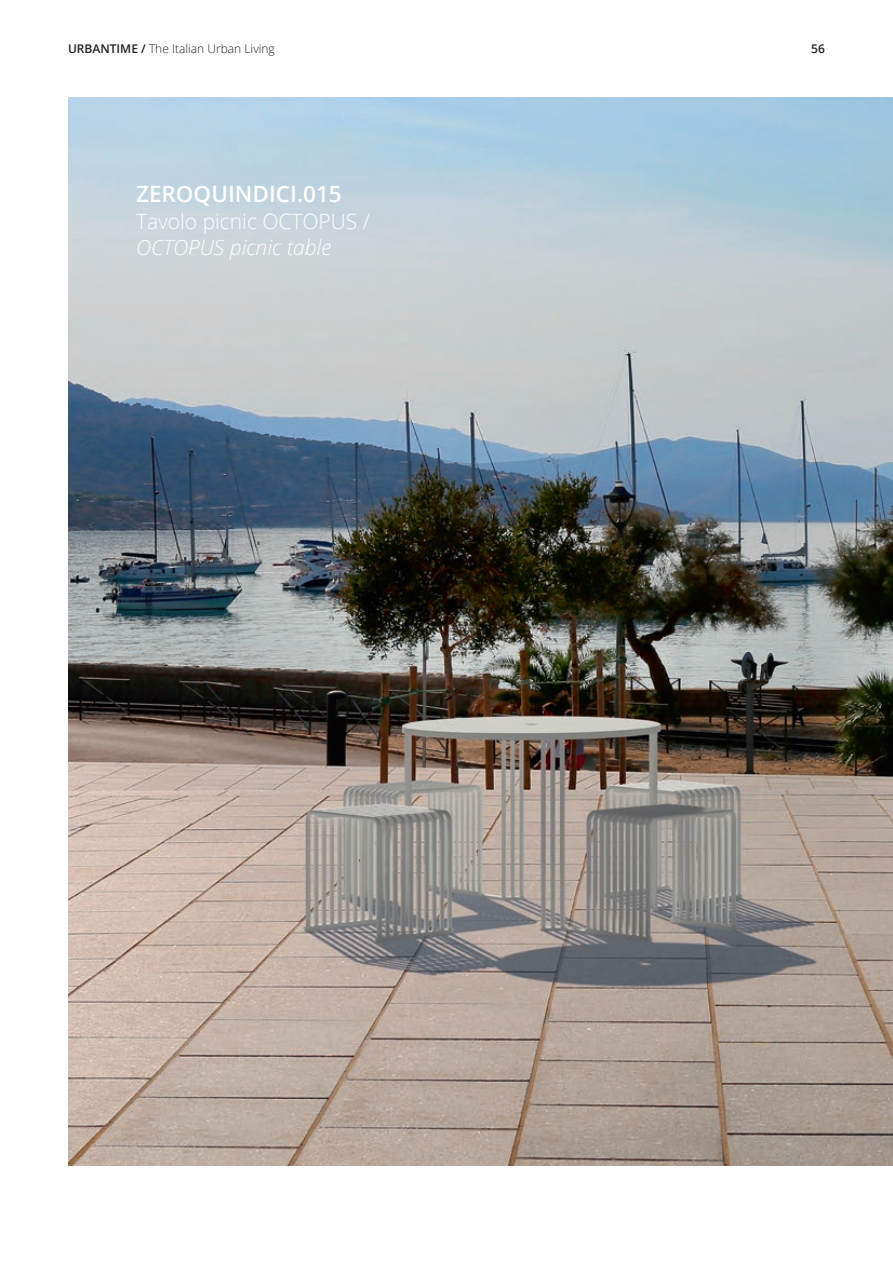
<style>
.page{position:relative;width:893px;height:1263px;background:#fff}
.page>*{position:absolute;margin:0;border:0;box-sizing:border-box;transform-origin:0 0}
.t1{font:600 22.5px "Open Sans";color:#fff}
.t2{font:300 21px "Open Sans";color:#fff}
.t3{font:italic 300 21px "Open Sans";color:#fff}
.t4{font:300 12px "Open Sans";color:#231f20}
.t5{font:600 12px "Open Sans";color:#231f20}
.s1{font-weight:600}
</style>
<div class="page">
<img style="left:68px;top:98px;width:825px;height:1067px">
<p class="t4" style="left:68px;top:41px;width:208px"><span class="s1">URBANTIME /</span> The Italian Urban Living</p>
<p class="t5" style="left:811px;top:41px;width:15px">56</p>
<h1 class="t1" style="left:136px;top:179px;width:207px">ZEROQUINDICI.015</h1>
<h2 class="t2" style="left:136px;top:207px;width:235px">Tavolo picnic OCTOPUS /</h2>
<h2 class="t3" style="left:136px;top:233px;width:196px">OCTOPUS picnic table</h2>
</div>
